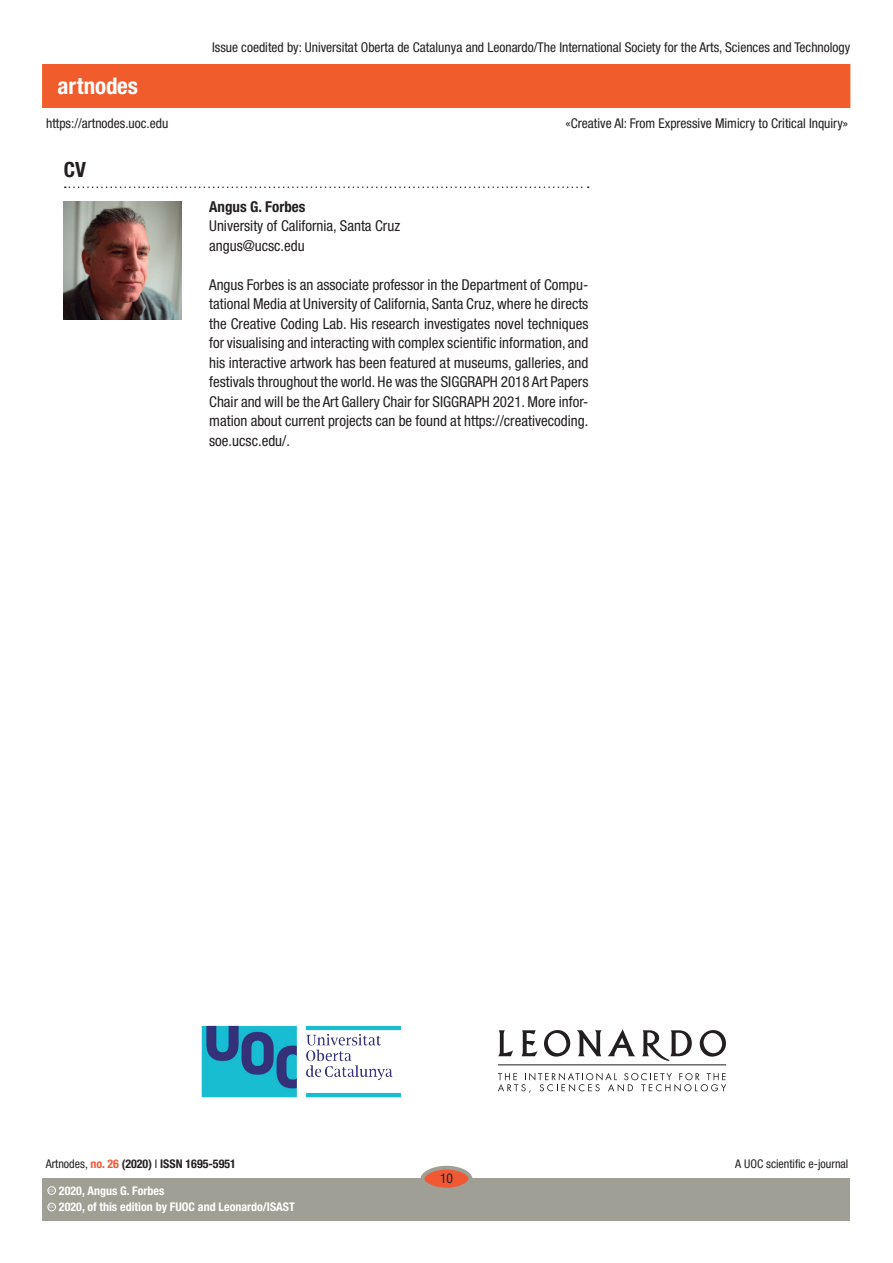
<style>
.page{position:relative;width:893px;height:1263px;background:#fff}
.page>*{position:absolute;margin:0;border:0;box-sizing:border-box;transform-origin:0 0}
.t1{font:700 condensed 22.95px "Helvetica Neue LT Std";color:#fff}
.t2{font:700 condensed 21px "Helvetica Neue LT Std";color:#231f20}
.t3{font:condensed 15px/19.5px "Helvetica Neue LT Std";color:#231f20}
.t4{font:700 condensed 15px "Helvetica Neue LT Std";color:#231f20}
.t5{font:condensed 13.5px "Helvetica Neue LT Std";color:#231f20}
.t6{font:700 condensed 12px "Helvetica Neue LT Std";color:#fff}
.t7{font:700 condensed 12px "Helvetica Neue LT Std";color:#231f20}
.t8{font:condensed 12px "Helvetica Neue LT Std";color:#231f20}
.t9{font:600 3.9px "Adobe Caslon Pro";color:#fff}
.s1{font-weight:400}
.s2{color:#f05933}
</style>
<div class="page">
<img style="left:201px;top:1025px;width:199px;height:73px">
<svg style="left:577px;top:1029px;width:58px;height:27px"></svg>
<svg style="left:700px;top:1030px;width:26px;height:26px"></svg>
<svg style="left:521px;top:1030px;width:17px;height:26px"></svg>
<svg style="left:544px;top:1030px;width:26px;height:26px"></svg>
<svg style="left:498px;top:1030px;width:15px;height:26px"></svg>
<svg style="left:642px;top:1030px;width:50px;height:31px"></svg>
<hr style="left:498px;top:1064px;width:228px;height:1px;background:#231f20">
<svg style="left:498px;top:1073px;width:228px;height:20px"></svg>
<div style="left:43px;top:65px;width:807px;height:42px;background:#f15c2c"></div>
<div style="left:43px;top:1178px;width:807px;height:42px;background:#9f9f95"></div>
<div style="left:422px;top:1168px;width:48px;height:21px;background:#f05933;border-radius:50%"></div>
<div style="left:421px;top:1166px;width:51px;height:25px;border:4px solid #9f9f95;border-radius:50%"></div>
<div style="left:48px;top:1203px;width:8px;height:8px;border:1px solid #fff;border-radius:50%"></div>
<div style="left:48px;top:1186px;width:8px;height:8px;border:1px solid #fff;border-radius:50%"></div>
<svg style="left:65px;top:186px;width:524px;height:2px"></svg>
<img style="left:64px;top:201px;width:118px;height:118px">
<h1 class="t1" style="left:58px;top:72px;width:82px">artnodes</h1>
<p class="t5" style="left:46px;top:115px;width:124px">https://artnodes.uoc.edu</p>
<h2 class="t2" style="left:64px;top:156px;width:24px">CV</h2>
<p class="t5" style="left:212px;top:40px;width:640px">Issue coedited by: Universitat Oberta de Catalunya and Leonardo/The International Society for the Arts, Sciences and Technology</p>
<p class="t5" style="left:566px;top:115px;width:284px">«Creative AI: From Expressive Mimicry to Critical Inquiry»</p>
<p class="t4" style="left:209px;top:197px;width:98px">Angus G. Forbes</p>
<p class="t3" style="left:209px;top:216px;width:192px">University of California, Santa Cruz angus@ucsc.edu</p>
<p class="t3" style="left:209px;top:275px;width:381px;text-align:justify">Angus Forbes is an associate professor in the Department of Compu&shy;tational Media at University of California, Santa Cruz, where he directs the Creative Coding Lab. His research investigates novel techniques for visualising and interacting with complex scientific information, and his interactive artwork has been featured at museums, galleries, and festivals throughout the world. He was the SIGGRAPH 2018 Art Papers Chair and will be the Art Gallery Chair for SIGGRAPH 2021. More infor&shy;mation about current projects can be found at https://creativecoding. soe.ucsc.edu/.</p>
<p class="t7" style="left:46px;top:1157px;width:192px"><span class="s1">Artnodes,</span> <span class="s2">no. 26</span> (2020) <span class="s1">I</span> ISSN 1695-5951</p>
<p class="t9" style="left:49px;top:1205px;width:7px">CC</p>
<p class="t6" style="left:59px;top:1200px;width:237px">2020, of this edition by FUOC and Leonardo/ISAST</p>
<p class="t6" style="left:59px;top:1183px;width:107px">2020, Angus G. Forbes</p>
<p class="t9" style="left:49px;top:1188px;width:7px">CC</p>
<p class="t5" style="left:440px;top:1171px;width:14px">10</p>
<p class="t8" style="left:735px;top:1157px;width:115px">A UOC scientific e-journal</p>
</div>
